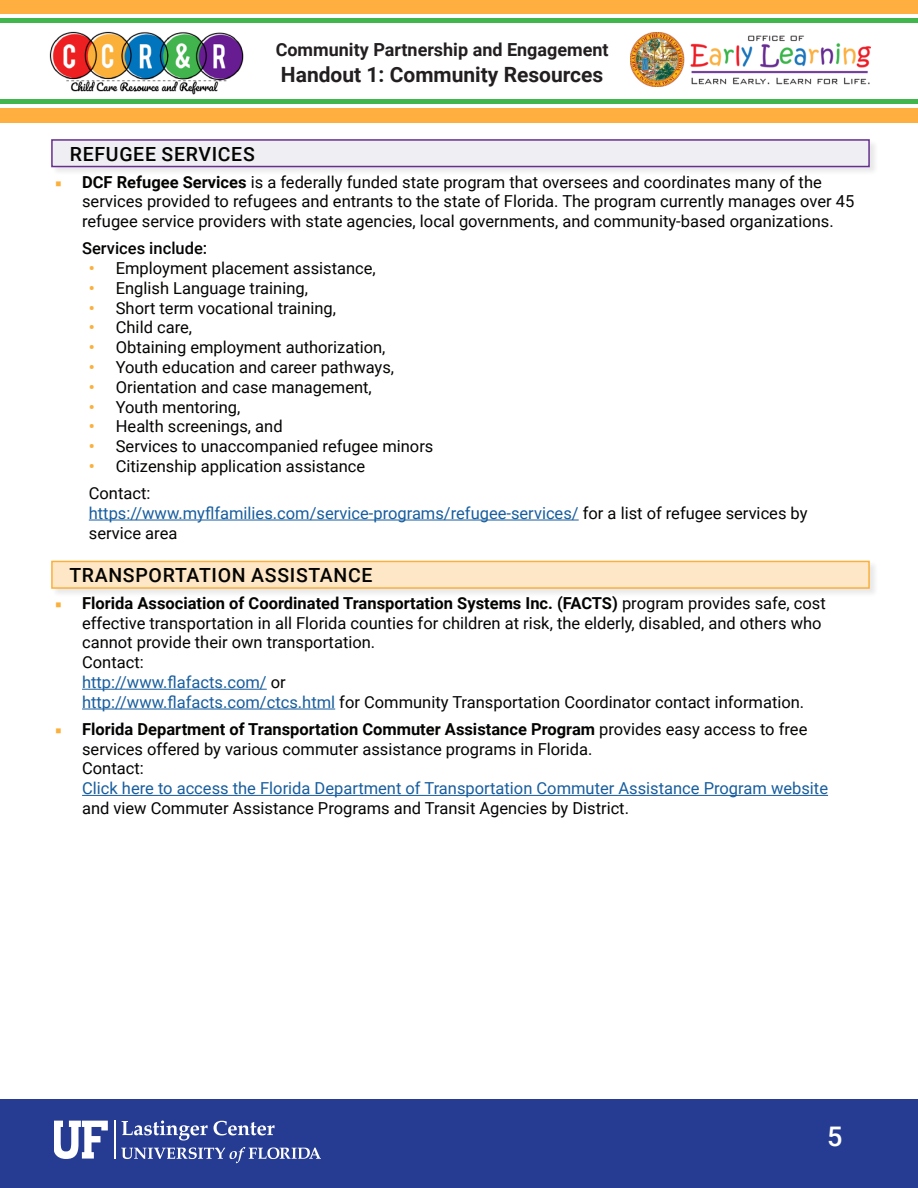
<style>
.page{position:relative;width:918px;height:1188px;background:#fff}
.page>*{position:absolute;margin:0;border:0;box-sizing:border-box;transform-origin:0 0}
.t1{font:500 27px "Roboto";color:#fff}
.t2{font:700 21px "Roboto";color:#231f20}
.t3{font:500 19.5px "Roboto";letter-spacing:.035em;color:#040503}
.t4{font:700 18px "Roboto";color:#231f20}
.t5{font:16.5px/19.8px "Roboto";color:#040503}
.t6{font:16.5px/19.8px "Roboto";color:#175d9e}
.t7{font:500 16.5px "Roboto";color:#040503}
.s1{font-family:"Minion Pro";color:#fbb03b}
.s2{font-weight:700}
.s3{font-weight:700;color:#fbb03b}
.s4{color:#040503}
.s5{color:#175d9e}
</style>
<div class="page">
<div style="left:0;top:1099px;width:918px;height:89px;background:#263c93"></div>
<hr style="left:114px;top:1121px;width:1px;height:38px;background:#fff">
<svg style="left:54px;top:1121px;width:54px;height:38px"></svg>
<svg style="left:122px;top:1121px;width:86px;height:20px"></svg>
<svg style="left:214px;top:1121px;width:61px;height:14px"></svg>
<svg style="left:121px;top:1147px;width:200px;height:16px"></svg>
<div style="left:0;top:0;width:918px;height:14px;background:#ffaf40"></div>
<hr style="left:0;top:18px;width:918px;height:4px;background:#41b64c">
<hr style="left:0;top:99px;width:918px;height:4px;background:#41b64c">
<div style="left:0;top:109px;width:918px;height:14px;background:#ffaf40"></div>
<img style="left:49px;top:31px;width:195px;height:64px">
<img style="left:631px;top:32px;width:240px;height:55px">
<div style="left:51px;top:139px;width:828px;height:37px;background:#231f20;opacity:.1"></div>
<div style="left:51px;top:139px;width:819px;height:28px;background:#efeef2;border:2px solid #672f8f"></div>
<div style="left:51px;top:560px;width:828px;height:38px;background:#f4f4f4"></div>
<div style="left:51px;top:561px;width:819px;height:28px;background:#fee7c6;border:2px solid #fbb03b"></div>
<hr style="left:89px;top:520px;width:490px;height:1px;background:#175d9e">
<hr style="left:82px;top:689px;width:185px;height:1px;background:#175d9e">
<hr style="left:82px;top:709px;width:253px;height:1px;background:#175d9e">
<hr style="left:82px;top:795px;width:746px;height:1px;background:#175d9e">
<p class="t4" style="left:276px;top:37px;width:334px">Community Partnership and Engagement</p>
<p class="t2" style="left:281px;top:60px;width:324px">Handout 1: Community Resources</p>
<p class="t3" style="left:70px;top:140px;width:186px">REFUGEE SERVICES</p>
<p class="t5" style="left:82px;top:171px;width:774px;text-indent:-27px"><span class="s1">■</span> <span class="s2">DCF Refugee Services</span> is a federally funded state program that oversees and coordinates many of the services provided to refugees and entrants to the state of Florida. The program currently manages over 45 refugee service providers with state agencies, local governments, and community-based organizations.</p>
<p class="t7" style="left:82px;top:237px;width:127px">Services include:</p>
<p class="t5" style="left:89px;top:258px;width:289px"><span class="s3">•</span> Employment placement assistance,</p>
<p class="t5" style="left:89px;top:277px;width:221px"><span class="s3">•</span> English Language training,</p>
<p class="t5" style="left:89px;top:297px;width:249px"><span class="s3">•</span> Short term vocational training,</p>
<p class="t5" style="left:89px;top:317px;width:105px"><span class="s3">•</span> Child care,</p>
<p class="t5" style="left:89px;top:337px;width:298px"><span class="s3">•</span> Obtaining employment authorization,</p>
<p class="t5" style="left:89px;top:357px;width:307px"><span class="s3">•</span> Youth education and career pathways,</p>
<p class="t5" style="left:89px;top:376px;width:285px"><span class="s3">•</span> Orientation and case management,</p>
<p class="t5" style="left:89px;top:396px;width:153px"><span class="s3">•</span> Youth mentoring,</p>
<p class="t5" style="left:89px;top:416px;width:195px"><span class="s3">•</span> Health screenings, and</p>
<p class="t5" style="left:89px;top:436px;width:346px"><span class="s3">•</span> Services to unaccompanied refugee minors</p>
<p class="t5" style="left:89px;top:456px;width:278px"><span class="s3">•</span> Citizenship application assistance</p>
<p class="t6" style="left:89px;top:483px;width:720px"><span class="s4">Contact:<br></span>https://www.myflfamilies.com/service-programs/refugee-services/ <span class="s4">for a list of refugee services by service area</span></p>
<p class="t3" style="left:69px;top:561px;width:305px">TRANSPORTATION ASSISTANCE</p>
<p class="t5" style="left:82px;top:592px;width:745px;text-indent:-27px"><span class="s1">■</span> <span class="s2">Florida Association of Coordinated Transportation Systems Inc. (FACTS)</span> program provides safe, cost effective transportation in all Florida counties for children at risk, the elderly, disabled, and others who cannot provide their own transportation.<br>Contact:<br><span class="s5">http://www.flafacts.com/</span> or<br><span class="s5">http://www.flafacts.com/ctcs.html</span> for Community Transportation Coordinator contact information.</p>
<p class="t5" style="left:82px;top:718px;width:748px;text-indent:-27px"><span class="s1">■</span> <span class="s2">Florida Department of Transportation Commuter Assistance Program</span> provides easy access to free services offered by various commuter assistance programs in Florida.<br>Contact:<br><span class="s5">Click here to access the Florida Department of Transportation Commuter Assistance Program website </span>and view Commuter Assistance Programs and Transit Agencies by District.</p>
<h1 class="t1" style="left:827px;top:1118px;width:17px">5</h1>
</div>
